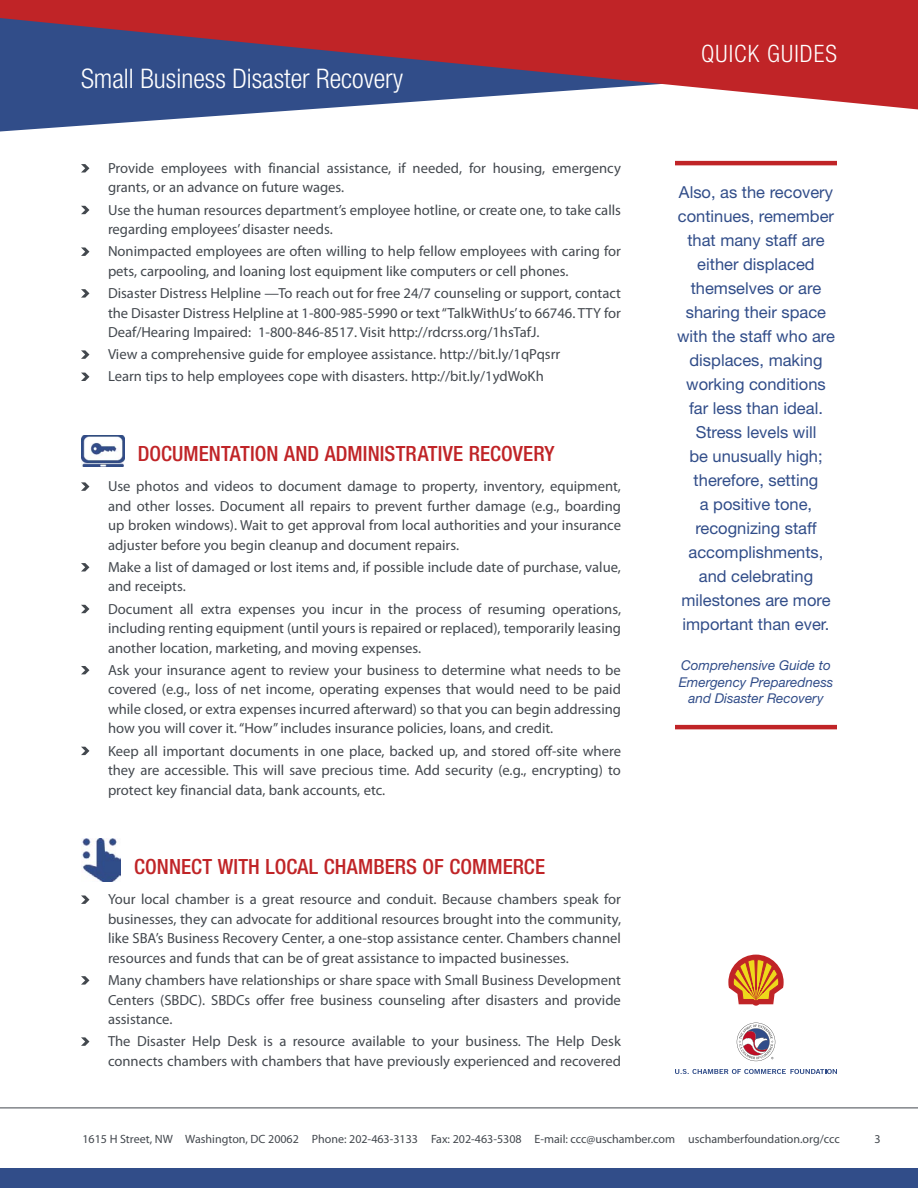
<style>
.page{position:relative;width:918px;height:1188px;background:#fff}
.page>*{position:absolute;margin:0;border:0;box-sizing:border-box;transform-origin:0 0}
.title_-_sub_pages{font:300 condensed 27px "Helvetica Neue LT Std";color:#fff}
.Quick_Guides{font:300 condensed 24px "Helvetica Neue LT Std";letter-spacing:.045em;color:#fff}
.sub_headline{font:500 condensed 21px "Helvetica Neue LT Std";letter-spacing:.005em;color:#c02427}
.pull_quote{font:16.5px/24px "Helvetica Neue LT Std";color:#314d89;text-align:center}
.hanging_indent{font:14.7px/19.5px "Myriad Pro";color:#43484e;text-align:justify}
.pull_quote-2{font:italic 13.5px/16.5px "Helvetica Neue LT Std";color:#314d89;text-align:center}
.page{font:12px "Myriad Pro";color:#43484e}
</style>
<div class="page">
<svg style="left:0;top:109px;width:918px;height:22px"></svg>
<svg style="left:0;top:16px;width:918px;height:93px;background:#8c4761"></svg>
<div style="left:0;top:0;width:918px;height:16px;background:#c02427"></div>
<svg style="left:81px;top:164px;width:8px;height:9px"></svg>
<svg style="left:81px;top:206px;width:8px;height:8px"></svg>
<svg style="left:81px;top:247px;width:8px;height:9px"></svg>
<svg style="left:81px;top:289px;width:8px;height:9px"></svg>
<svg style="left:81px;top:350px;width:8px;height:9px"></svg>
<svg style="left:81px;top:373px;width:8px;height:8px"></svg>
<svg style="left:81px;top:482px;width:8px;height:9px"></svg>
<svg style="left:81px;top:563px;width:8px;height:9px"></svg>
<svg style="left:81px;top:605px;width:8px;height:8px"></svg>
<svg style="left:81px;top:666px;width:8px;height:8px"></svg>
<svg style="left:81px;top:747px;width:8px;height:8px"></svg>
<svg style="left:81px;top:895px;width:8px;height:9px"></svg>
<svg style="left:81px;top:976px;width:8px;height:9px"></svg>
<svg style="left:81px;top:1037px;width:8px;height:9px"></svg>
<hr style="left:675px;top:161px;width:162px;height:4px;background:#c02427">
<hr style="left:675px;top:725px;width:162px;height:4px;background:#c02427">
<hr style="left:0;top:1108px;width:918px;height:1px;background:#43484e">
<img style="left:81px;top:435px;width:43px;height:31px">
<img style="left:81px;top:838px;width:39px;height:44px">
<svg style="left:675px;top:1069px;width:162px;height:5px"></svg>
<svg style="left:737px;top:1023px;width:38px;height:38px"></svg>
<div style="left:0;top:1168px;width:918px;height:20px;background:#314d89"></div>
<svg style="left:728px;top:954px;width:56px;height:52px"></svg>
<p class="title_-_sub_pages" style="left:81px;top:63px;width:324px">Small Business Disaster Recovery</p>
<p class="hanging_indent" style="left:108px;top:158px;width:515px">Provide employees with financial assistance, if needed, for housing, emergency grants, or an advance on future wages.</p>
<p class="hanging_indent" style="left:108px;top:200px;width:515px">Use the human resources department’s employee hotline, or create one, to take calls regarding employees’ disaster needs.</p>
<p class="hanging_indent" style="left:108px;top:241px;width:515px">Nonimpacted employees are often willing to help fellow employees with caring for pets, carpooling, and loaning lost equipment like computers or cell phones.</p>
<p class="hanging_indent" style="left:108px;top:283px;width:515px">Disaster Distress Helpline —To reach out for free 24/7 counseling or support, contact the Disaster Distress Helpline at 1-800-985-5990 or text “TalkWithUs’ to 66746. TTY for Deaf/Hearing Impaired: 1-800-846-8517. Visit http://rdcrss.org/1hsTafJ.</p>
<p class="hanging_indent" style="left:108px;top:344px;width:454px">View a comprehensive guide for employee assistance. http://bit.ly/1qPqsrr</p>
<p class="hanging_indent" style="left:108px;top:367px;width:437px">Learn tips to help employees cope with disasters. http://bit.ly/1ydWoKh</p>
<p class="sub_headline" style="left:138px;top:441px;width:418px">DOCUMENTATION AND ADMINISTRATIVE RECOVERY</p>
<p class="hanging_indent" style="left:108px;top:476px;width:515px">Use photos and videos to document damage to property, inventory, equipment, and other losses. Document all repairs to prevent further damage (e.g., boarding up broken windows). Wait to get approval from local authorities and your insurance adjuster before you begin cleanup and document repairs.</p>
<p class="hanging_indent" style="left:108px;top:557px;width:514px">Make a list of damaged or lost items and, if possible include date of purchase, value, and receipts.</p>
<p class="hanging_indent" style="left:108px;top:599px;width:515px">Document all extra expenses you incur in the process of resuming operations, including renting equipment (until yours is repaired or replaced), temporarily leasing another location, marketing, and moving expenses.</p>
<p class="hanging_indent" style="left:108px;top:660px;width:515px">Ask your insurance agent to review your business to determine what needs to be covered (e.g., loss of net income, operating expenses that would need to be paid while closed, or extra expenses incurred afterward) so that you can begin addressing how you will cover it. “How” includes insurance policies, loans, and credit.</p>
<p class="hanging_indent" style="left:108px;top:741px;width:515px">Keep all important documents in one place, backed up, and stored off-site where they are accessible. This will save precious time. Add security (e.g., encrypting) to protect key financial data, bank accounts, etc.</p>
<p class="sub_headline" style="left:134px;top:854px;width:413px">CONNECT WITH LOCAL CHAMBERS OF COMMERCE</p>
<p class="hanging_indent" style="left:108px;top:889px;width:515px">Your local chamber is a great resource and conduit. Because chambers speak for businesses, they can advocate for additional resources brought into the community, like SBA’s Business Recovery Center, a one-stop assistance center. Chambers channel resources and funds that can be of great assistance to impacted businesses.</p>
<p class="hanging_indent" style="left:108px;top:970px;width:515px">Many chambers have relationships or share space with Small Business Development Centers (SBDC). SBDCs offer free business counseling after disasters and provide assistance.</p>
<p class="hanging_indent" style="left:108px;top:1031px;width:514px">The Disaster Help Desk is a resource available to your business. The Help Desk connects chambers with chambers that have previously experienced and recovered</p>
<p class="Quick_Guides" style="left:701px;top:40px;width:137px">QUICK GUIDES</p>
<p class="pull_quote" style="left:677px;top:180px;width:159px">Also, as the recovery continues, remember that many staff are either displaced themselves or are sharing their space with the staff who are displaces, making working conditions far less than ideal.<br>Stress levels will<br>be unusually high; therefore, setting<br>a positive tone, recognizing staff accomplishments, and celebrating milestones are more important than ever.</p>
<p class="pull_quote-2" style="left:679px;top:657px;width:156px">Comprehensive Guide to<br>Emergency Preparedness and Disaster Recovery</p>
<p class="page" style="left:82px;top:1132px;width:759px">1615 H Street, NW Washington, DC 20062 Phone: 202-463-3133 Fax: 202-463-5308 E-mail: ccc@uschamber.com uschamberfoundation.org/ccc</p>
<p class="page" style="left:874px;top:1132px;width:8px">3</p>
</div>
